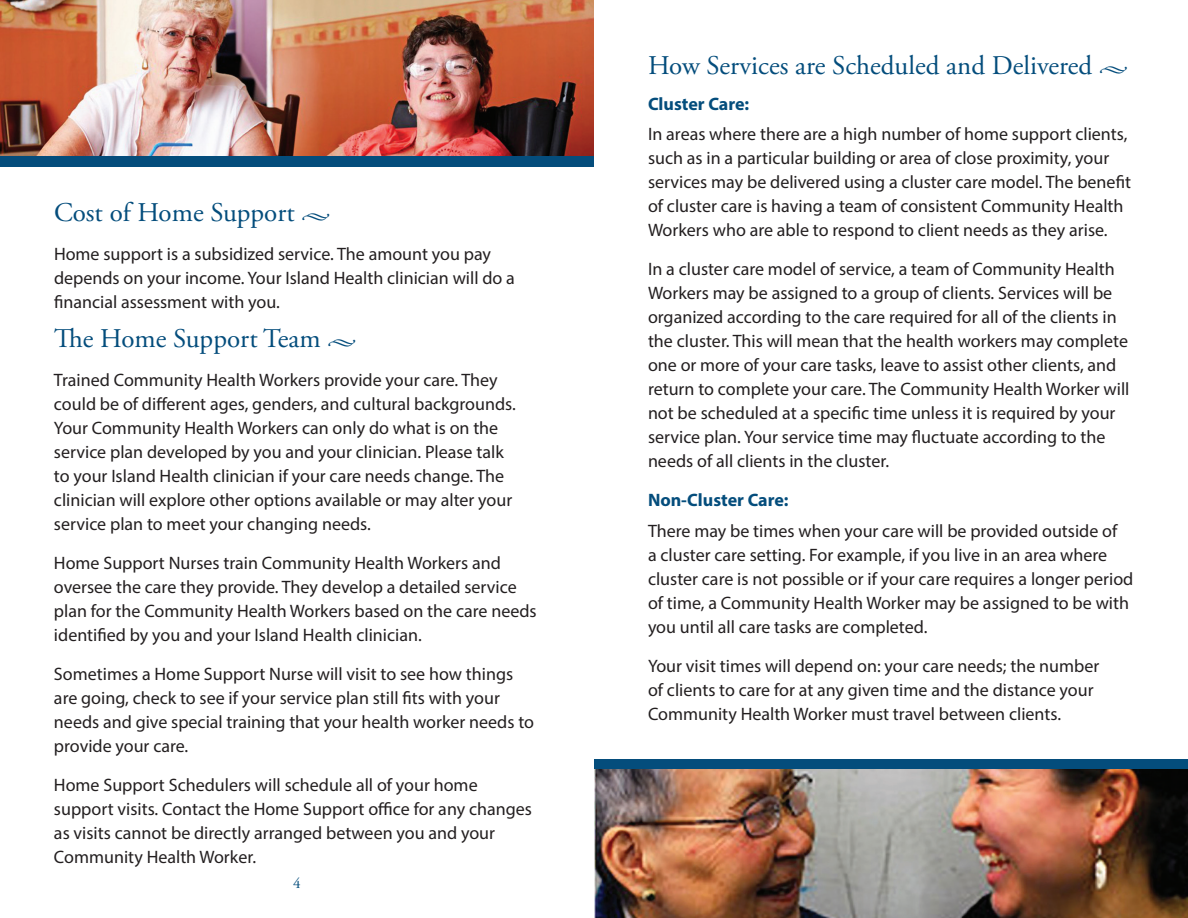
<style>
.page{position:relative;width:1188px;height:918px;background:#fff}
.page>*{position:absolute;margin:0;border:0;box-sizing:border-box;transform-origin:0 0}
.t1{font:27px "Adobe Garamond Pro";color:#044d7c}
.t2{font:18px/24px "Myriad Pro";color:#231f20}
.t3{font:700 18px "Myriad Pro";color:#044d7c}
.t4{font:15px "Adobe Garamond Pro";color:#044d7c}
.s1{font-family:"Minion Pro";font-size:18px}
</style>
<div class="page">
<img style="left:0;top:0;width:594px;height:157px">
<div style="left:594px;top:759px;width:594px;height:11px;background:#044d7c"></div>
<img style="left:594px;top:770px;width:594px;height:148px">
<div style="left:0;top:157px;width:594px;height:10px;background:#044d7c"></div>
<h1 class="t1" style="left:54px;top:196px;width:278px">Cost of Home Support <span class="s1">•</span></h1>
<p class="t2" style="left:54px;top:242px;width:462px">Home support is a subsidized service. The amount you pay depends on your income. Your Island Health clinician will do a financial assessment with you.</p>
<h1 class="t1" style="left:54px;top:322px;width:304px">The Home Support Team <span class="s1">•</span></h1>
<p class="t2" style="left:54px;top:368px;width:463px">Trained Community Health Workers provide your care. They could be of different ages, genders, and cultural backgrounds.<br>Your Community Health Workers can only do what is on the service plan developed by you and your clinician. Please talk to your Island Health clinician if your care needs change. The clinician will explore other options available or may alter your service plan to meet your changing needs.</p>
<p class="t2" style="left:54px;top:551px;width:484px">Home Support Nurses train Community Health Workers and oversee the care they provide. They develop a detailed service plan for the Community Health Workers based on the care needs identified by you and your Island Health clinician.</p>
<p class="t2" style="left:54px;top:662px;width:482px">Sometimes a Home Support Nurse will visit to see how things are going, check to see if your service plan still fits with your needs and give special training that your health worker needs to provide your care.</p>
<p class="t2" style="left:54px;top:773px;width:479px">Home Support Schedulers will schedule all of your home support visits. Contact the Home Support office for any changes as visits cannot be directly arranged between you and your Community Health Worker.</p>
<p class="t4" style="left:293px;top:875px;width:9px">4</p>
<h1 class="t1" style="left:648px;top:49px;width:481px">How Services are Scheduled and Delivered <span class="s1">•</span></h1>
<p class="t3" style="left:648px;top:92px;width:103px">Cluster Care:</p>
<p class="t2" style="left:648px;top:122px;width:485px">In areas where there are a high number of home support clients, such as in a particular building or area of close proximity, your services may be delivered using a cluster care model. The benefit of cluster care is having a team of consistent Community Health Workers who are able to respond to client needs as they arise.</p>
<p class="t2" style="left:648px;top:257px;width:483px">In a cluster care model of service, a team of Community Health Workers may be assigned to a group of clients. Services will be organized according to the care required for all of the clients in the cluster. This will mean that the health workers may complete one or more of your care tasks, leave to assist other clients, and return to complete your care. The Community Health Worker will not be scheduled at a specific time unless it is required by your service plan. Your service time may fluctuate according to the needs of all clients in the cluster.</p>
<p class="t3" style="left:648px;top:488px;width:142px">Non-Cluster Care:</p>
<p class="t2" style="left:648px;top:519px;width:487px">There may be times when your care will be provided outside of<br>a cluster care setting. For example, if you live in an area where cluster care is not possible or if your care requires a longer period of time, a Community Health Worker may be assigned to be with you until all care tasks are completed.</p>
<p class="t2" style="left:648px;top:654px;width:453px">Your visit times will depend on: your care needs; the number of clients to care for at any given time and the distance your<br>Community Health Worker must travel between clients.</p>
</div>
